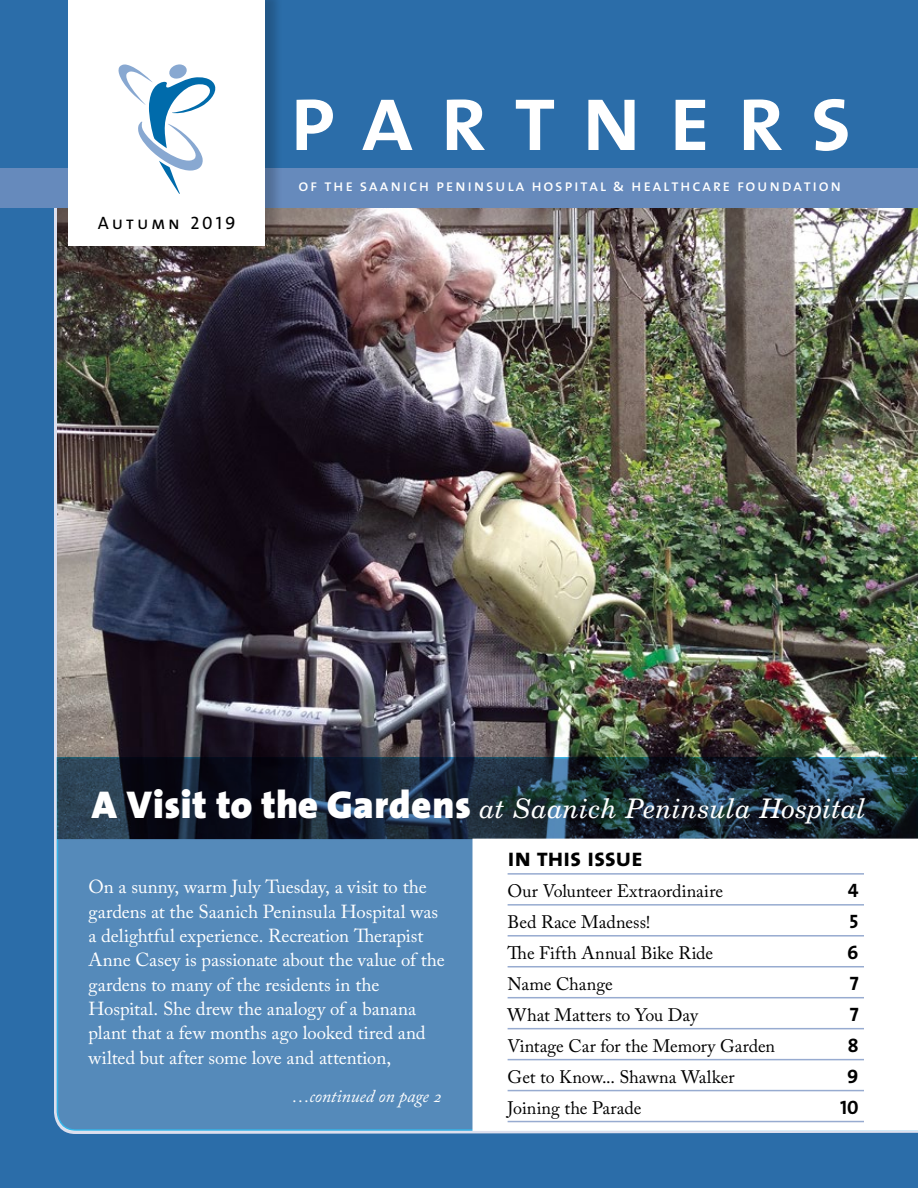
<style>
.page{position:relative;width:918px;height:1188px;background:#2b6da9}
.page>*{position:absolute;margin:0;border:0;box-sizing:border-box;transform-origin:0 0}
.t1{font:96.45px "The Sans Semi Bold Caps";letter-spacing:.25em;color:#fff}
.t2{font:italic 27px "New Century Schlbk";color:#fff}
.t3{font:25.5px "The Sans Bold Caps";letter-spacing:-.015em;color:#000}
.t4{font:19.5px "The Sans Bold Caps";color:#000}
.t5{font:18.75px/24.5px "Adobe Caslon Pro";letter-spacing:-.005em;color:#fff}
.t6{font:18px "Adobe Caslon Pro";color:#000}
.t7{font:italic 18px "Adobe Caslon Pro";letter-spacing:-.005em;color:#fff}
.t8{font:18px "The Sans Caps";letter-spacing:.16em;color:#000}
.t9{font:16.5px "The Sans Caps";letter-spacing:.1em;color:#fff}
.s1{font-family:"The Sans";font-weight:900;font-style:normal;font-size:39px}
</style>
<div class="page">
<img style="left:52px;top:207px;width:866px;height:927px">
<div style="left:0;top:168px;width:918px;height:39px;background:#668abc"></div>
<div style="left:70px;top:0;width:213px;height:264px;background:#000;opacity:.2"></div>
<div style="left:69px;top:0;width:196px;height:246px;background:#fff"></div>
<svg style="left:119px;top:64px;width:96px;height:130px"></svg>
<svg style="left:56px;top:756px;width:862px;height:376px;background:#40688c"></svg>
<div style="left:472px;top:839px;width:446px;height:292px;background:#fff"></div>
<hr style="left:508px;top:873px;width:356px;height:2px;background:#97abd0">
<hr style="left:508px;top:904px;width:356px;height:2px;background:#97abd0">
<hr style="left:508px;top:935px;width:356px;height:2px;background:#97abd0">
<hr style="left:508px;top:966px;width:356px;height:1px;background:#97abd0">
<hr style="left:508px;top:997px;width:356px;height:1px;background:#97abd0">
<hr style="left:508px;top:1028px;width:356px;height:1px;background:#97abd0">
<hr style="left:508px;top:1059px;width:356px;height:1px;background:#97abd0">
<hr style="left:508px;top:1090px;width:356px;height:1px;background:#97abd0">
<hr style="left:508px;top:1121px;width:356px;height:1px;background:#97abd0">
<p class="t8" style="left:98px;top:207px;width:139px">Autumn 2019</p>
<h1 class="t1" style="left:288px;top:37px;width:566px">partners</h1>
<p class="t9" style="left:298px;top:171px;width:544px">of the saanich peninsula hospital &amp; healthcare foundation</p>
<h2 class="t2" style="left:92px;top:793px;width:776px"><span class="s1">A Visit to the Gardens</span> at Saanich Peninsula Hospital</h2>
<p class="t5" style="left:89px;top:875px;width:358px">On a sunny, warm July Tuesday, a visit to the gardens at the Saanich Peninsula Hospital was a delightful experience. Recreation Therapist Anne Casey is passionate about the value of the gardens to many of the residents in the Hospital. She drew the analogy of a banana plant that a few months ago looked tired and wilted but after some love and attention,</p>
<p class="t7" style="left:292px;top:1085px;width:151px">…continued on page 2</p>
<h3 class="t3" style="left:508px;top:836px;width:137px">in this issue</h3>
<p class="t6" style="left:508px;top:881px;width:217px">Our Volunteer Extraordinaire</p>
<p class="t4" style="left:848px;top:874px;width:12px">4</p>
<p class="t6" style="left:508px;top:912px;width:144px">Bed Race Madness!</p>
<p class="t4" style="left:850px;top:905px;width:10px">5</p>
<p class="t6" style="left:508px;top:943px;width:207px">The Fifth Annual Bike Ride</p>
<p class="t4" style="left:847px;top:936px;width:13px">6</p>
<p class="t6" style="left:508px;top:973px;width:107px">Name Change</p>
<p class="t4" style="left:850px;top:967px;width:10px">7</p>
<p class="t6" style="left:508px;top:1004px;width:192px">What Matters to You Day</p>
<p class="t4" style="left:850px;top:998px;width:10px">7</p>
<p class="t6" style="left:508px;top:1035px;width:269px">Vintage Car for the Memory Garden</p>
<p class="t4" style="left:848px;top:1029px;width:12px">8</p>
<p class="t6" style="left:508px;top:1066px;width:229px">Get to Know... Shawna Walker</p>
<p class="t4" style="left:847px;top:1060px;width:13px">9</p>
<p class="t6" style="left:508px;top:1097px;width:135px">Joining the Parade</p>
<p class="t4" style="left:840px;top:1091px;width:20px">10</p>
</div>
